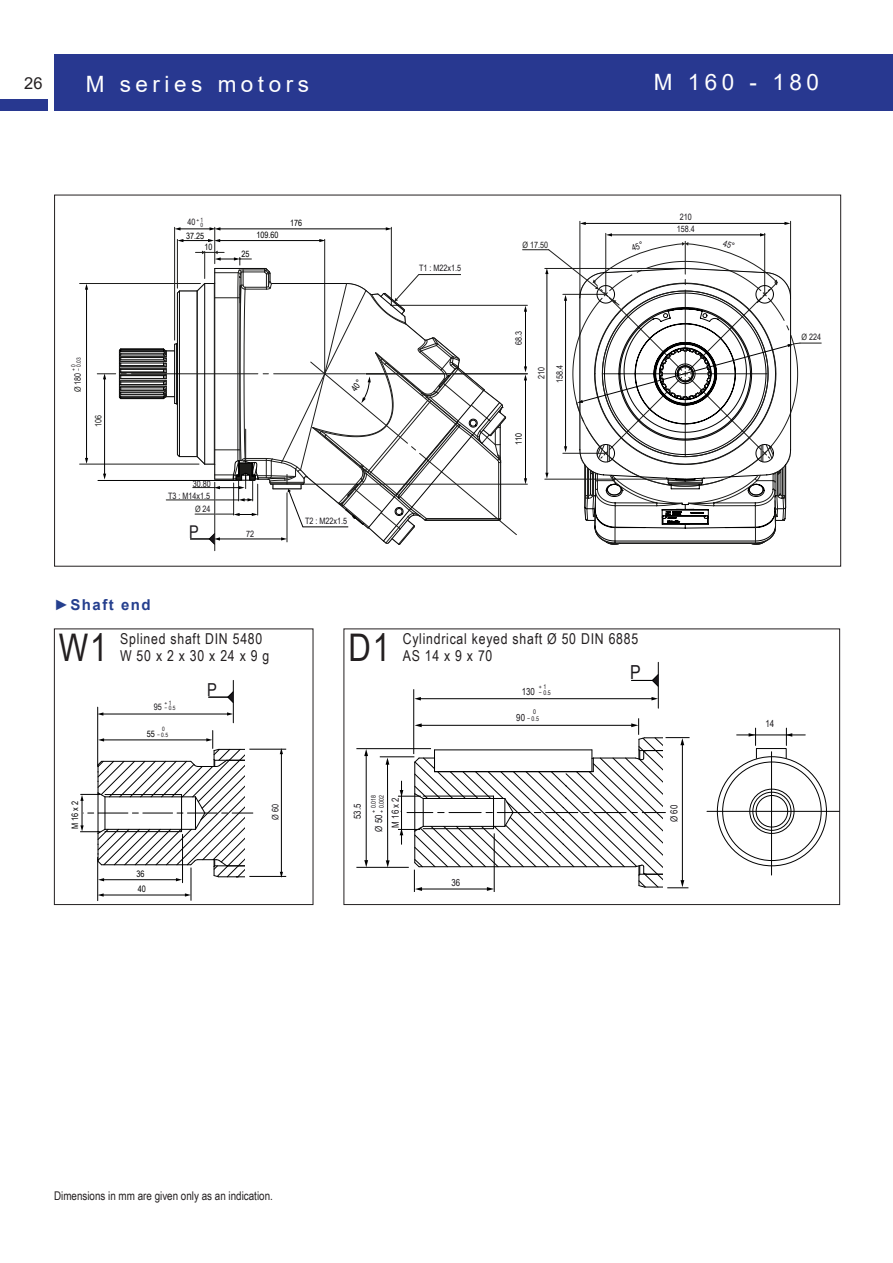
<style>
.page{position:relative;width:893px;height:1263px;background:#fff}
.page>*{position:absolute;margin:0;border:0;box-sizing:border-box;transform-origin:0 0}
.t1{font:38.1px "Arial Narrow";color:#231f20}
.t2{font:22.5px "Arial";letter-spacing:.2em;color:#fff}
.t3{font:19.35px "Arial Narrow";color:#1a171b}
.t4{font:17.85px "Arial Narrow";color:#1a171b}
.t5{font:17.55px "Arial Narrow";color:#1a171b}
.t6{font:16.5px "Arial";color:#231f20}
.t7{font:15px/16.5px "Arial Narrow";letter-spacing:.05em;color:#231f20}
.t8{font:700 15px "Arial";letter-spacing:.1em;color:#253f8e}
.t9{font:12px "Arial Narrow";color:#231f20}
.t10{font:9.6px "Arial Narrow";color:#1a171b}
.t11{font:9px "Arial Narrow";color:#000}
.t12{font:9px "Arial Narrow";color:#1a171b}
.t13{font:8.7px/11.7px "Arial Narrow";color:#1a171b;text-align:right}
.t14{font:8.7px "Arial Narrow";color:#000}
.t15{font:8.7px "Arial Narrow";color:#1d1d1b}
.t16{font:6.45px/7.8px "Arial Narrow";color:#1a171b}
.t17{font:6px/5.6px "Arial Narrow";color:#1a171b}
.t18{font:5.85px/5.6px "Arial Narrow";color:#1a171b}
.s1{color:#1d1d1b}
.s2{font-size:9.6px}
</style>
<div class="page">
<div style="left:0;top:99px;width:47px;height:12px;background:#283890"></div>
<div style="left:54px;top:54px;width:839px;height:57px;background:#283890"></div>
<hr style="left:80px;top:464px;width:119px;height:1px;background:#1d1d1b">
<hr style="left:80px;top:283px;width:120px;height:1px;background:#1d1d1b">
<hr style="left:580px;top:221px;width:1px;height:76px;background:#1d1d1b">
<hr style="left:790px;top:221px;width:1px;height:76px;background:#1d1d1b">
<hr style="left:214px;top:482px;width:1px;height:69px;background:#1d1d1b">
<hr style="left:86px;top:289px;width:1px;height:170px;background:#000">
<svg style="left:85px;top:284px;width:3px;height:6px"></svg>
<svg style="left:85px;top:458px;width:3px;height:6px"></svg>
<hr style="left:97px;top:707px;width:1px;height:59px;background:#000">
<hr style="left:182px;top:834px;width:1px;height:49px;background:#000">
<hr style="left:97px;top:857px;width:1px;height:44px;background:#000">
<hr style="left:191px;top:868px;width:1px;height:32px;background:#000">
<hr style="left:103px;top:895px;width:83px;height:1px;background:#000">
<svg style="left:185px;top:893px;width:6px;height:3px"></svg>
<svg style="left:98px;top:893px;width:6px;height:4px"></svg>
<svg style="left:80px;top:730px;width:183px;height:151px"></svg>
<hr style="left:249px;top:876px;width:37px;height:1px;background:#000">
<hr style="left:249px;top:749px;width:37px;height:1px;background:#000">
<hr style="left:281px;top:753px;width:1px;height:120px;background:#000">
<svg style="left:280px;top:748px;width:3px;height:6px"></svg>
<svg style="left:280px;top:872px;width:3px;height:6px"></svg>
<hr style="left:102px;top:714px;width:126px;height:1px;background:#000">
<svg style="left:97px;top:712px;width:6px;height:4px"></svg>
<svg style="left:227px;top:712px;width:6px;height:4px"></svg>
<hr style="left:233px;top:680px;width:1px;height:43px;background:#000">
<svg style="left:208px;top:691px;width:26px;height:12px"></svg>
<div style="left:54px;top:629px;width:259px;height:276px;border:1px solid #231f20"></div>
<div style="left:750px;top:789px;width:44px;height:45px;border:1px solid #000;border-radius:50%"></div>
<div style="left:753px;top:792px;width:38px;height:38px;border:1px solid #000;border-radius:50%"></div>
<div style="left:756px;top:795px;width:32px;height:32px;border:1px solid #000;border-radius:50%"></div>
<div style="left:756px;top:748px;width:31px;height:11px;border:1px solid #000"></div>
<hr style="left:707px;top:811px;width:133px;height:1px;background:#000">
<hr style="left:771px;top:752px;width:1px;height:123px;background:#000">
<hr style="left:387px;top:763px;width:1px;height:99px;background:#000">
<svg style="left:386px;top:757px;width:3px;height:8px"></svg>
<svg style="left:386px;top:860px;width:4px;height:7px"></svg>
<hr style="left:366px;top:755px;width:1px;height:106px;background:#000">
<svg style="left:364px;top:749px;width:4px;height:7px"></svg>
<svg style="left:364px;top:860px;width:4px;height:7px"></svg>
<hr style="left:420px;top:698px;width:233px;height:1px;background:#000">
<svg style="left:414px;top:697px;width:7px;height:3px"></svg>
<svg style="left:651px;top:697px;width:7px;height:3px"></svg>
<hr style="left:658px;top:662px;width:1px;height:46px;background:#000">
<svg style="left:631px;top:674px;width:28px;height:13px"></svg>
<svg style="left:786px;top:728px;width:19px;height:17px"></svg>
<svg style="left:737px;top:728px;width:19px;height:17px"></svg>
<hr style="left:752px;top:735px;width:37px;height:1px;background:#000">
<hr style="left:380px;top:756px;width:34px;height:1px;background:#000">
<hr style="left:356px;top:867px;width:53px;height:1px;background:#000">
<hr style="left:356px;top:748px;width:75px;height:1px;background:#000">
<hr style="left:413px;top:689px;width:1px;height:65px;background:#000">
<svg style="left:398px;top:718px;width:292px;height:174px"></svg>
<div style="left:344px;top:629px;width:496px;height:276px;border:1px solid #231f20"></div>
<svg style="left:97px;top:222px;width:724px;height:323px"></svg>
<p class="t6" style="left:24px;top:77px;width:20px">26</p>
<h2 class="t2" style="left:86px;top:71px;width:225px">M series motors</h2>
<h2 class="t2" style="left:654px;top:74px;width:167px">M 160 - 180</h2>
<p class="t13" style="left:187px;top:217px;width:17px">40<sup>+</sup> <sup>1</sup></p>
<p class="t18" style="left:201px;top:222px;width:4px">0</p>
<p class="t14" style="left:186px;top:231px;width:20px">37.25</p>
<p class="t14" style="left:204px;top:242px;width:10px">10</p>
<p class="t14" style="left:256px;top:230px;width:24px">109.60</p>
<p class="t14" style="left:241px;top:249px;width:10px">25</p>
<p class="t14" style="left:290px;top:218px;width:14px">176</p>
<p class="t18" style="left:71px;top:371px;width:15px;rotate:-90deg">+ 0<br>− 0.03</p>
<p class="t13" style="left:72px;top:392px;width:21px;rotate:-90deg"><span class="s1">Ø</span> 180</p>
<p class="t15" style="left:94px;top:427px;width:14px;rotate:-90deg">106</p>
<p class="t13" style="left:168px;top:478px;width:44px">30.80<br>T3 : M14x1.5</p>
<p class="t13" style="left:195px;top:503px;width:17px"><span class="s1">Ø</span> 24</p>
<p class="t5" style="left:189px;top:521px;width:11px">P</p>
<p class="t8" style="left:54px;top:594px;width:98px">►Shaft end</p>
<p class="t13" style="left:246px;top:528px;width:10px">72</p>
<p class="t13" style="left:305px;top:516px;width:44px">T2 : M22x1.5</p>
<p class="t13" style="left:419px;top:263px;width:44px">T1 : M22x1.5</p>
<p class="t15" style="left:523px;top:240px;width:27px">Ø 17.50</p>
<p class="t13" style="left:513px;top:345px;width:16px;rotate:-90deg">68.3</p>
<p class="t13" style="left:536px;top:379px;width:14px;rotate:-90deg">210</p>
<p class="t13" style="left:554px;top:383px;width:20px;rotate:-90deg">158.4</p>
<p class="t14" style="left:514px;top:445px;width:14px;rotate:-90deg">110</p>
<h1 class="t1" style="left:59px;top:632px;width:50px">W1</h1>
<p class="t7" style="left:120px;top:632px;width:151px">Splined shaft DIN 5480<br>W 50 x 2 x 30 x 24 x 9 g</p>
<h1 class="t1" style="left:348px;top:632px;width:43px">D1</h1>
<p class="t7" style="left:403px;top:632px;width:237px">Cylindrical keyed shaft Ø 50 DIN 6885<br>AS 14 x 9 x 70</p>
<p class="t3" style="left:630px;top:661px;width:12px">P</p>
<p class="t11" style="left:70px;top:829px;width:30px;rotate:-90deg">M 16 x 2</p>
<p class="t12" style="left:154px;top:702px;width:10px">95</p>
<p class="t17" style="left:164px;top:700px;width:13px">+ 1 − 0.5</p>
<p class="t17" style="left:162px;top:726px;width:4px">0</p>
<p class="t11" style="left:147px;top:729px;width:10px">55</p>
<p class="t17" style="left:157px;top:732px;width:12px">− 0.5</p>
<p class="t4" style="left:207px;top:679px;width:11px">P</p>
<p class="t11" style="left:136px;top:868px;width:10px">36</p>
<p class="t11" style="left:138px;top:884px;width:10px">40</p>
<p class="t12" style="left:270px;top:820px;width:17px;rotate:-90deg">Ø 60</p>
<p class="t10" style="left:352px;top:819px;width:17px;rotate:-90deg">53.5</p>
<p class="t16" style="left:370px;top:813px;width:19px;rotate:-90deg">+ 0.018 + 0.002</p>
<p class="t10" style="left:373px;top:832px;width:19px;rotate:-90deg">Ø 50</p>
<p class="t10" style="left:390px;top:828px;width:32px;rotate:-90deg">M 16 x 2</p>
<p class="t10" style="left:451px;top:877px;width:10px">36</p>
<p class="t10" style="left:522px;top:686px;width:15px">130</p>
<p class="t16" style="left:539px;top:684px;width:13px;line-height:6px">+ 1 − 0.5</p>
<p class="t16" style="left:533px;top:708px;width:4px">0</p>
<p class="t16" style="left:516px;top:715px;width:24px"><span class="s2">90</span> − 0.5</p>
<p class="t13" style="left:677px;top:210px;width:20px;line-height:12.5px;text-align:center">210<br>158.4</p>
<p class="t10" style="left:669px;top:822px;width:19px;rotate:-90deg">Ø 60</p>
<p class="t13" style="left:801px;top:331px;width:21px"><span class="s1">Ø</span> 224</p>
<p class="t10" style="left:766px;top:718px;width:10px">14</p>
<p class="t9" style="left:54px;top:1191px;width:220px">Dimensions in mm are given only as an indication.</p>
</div>
